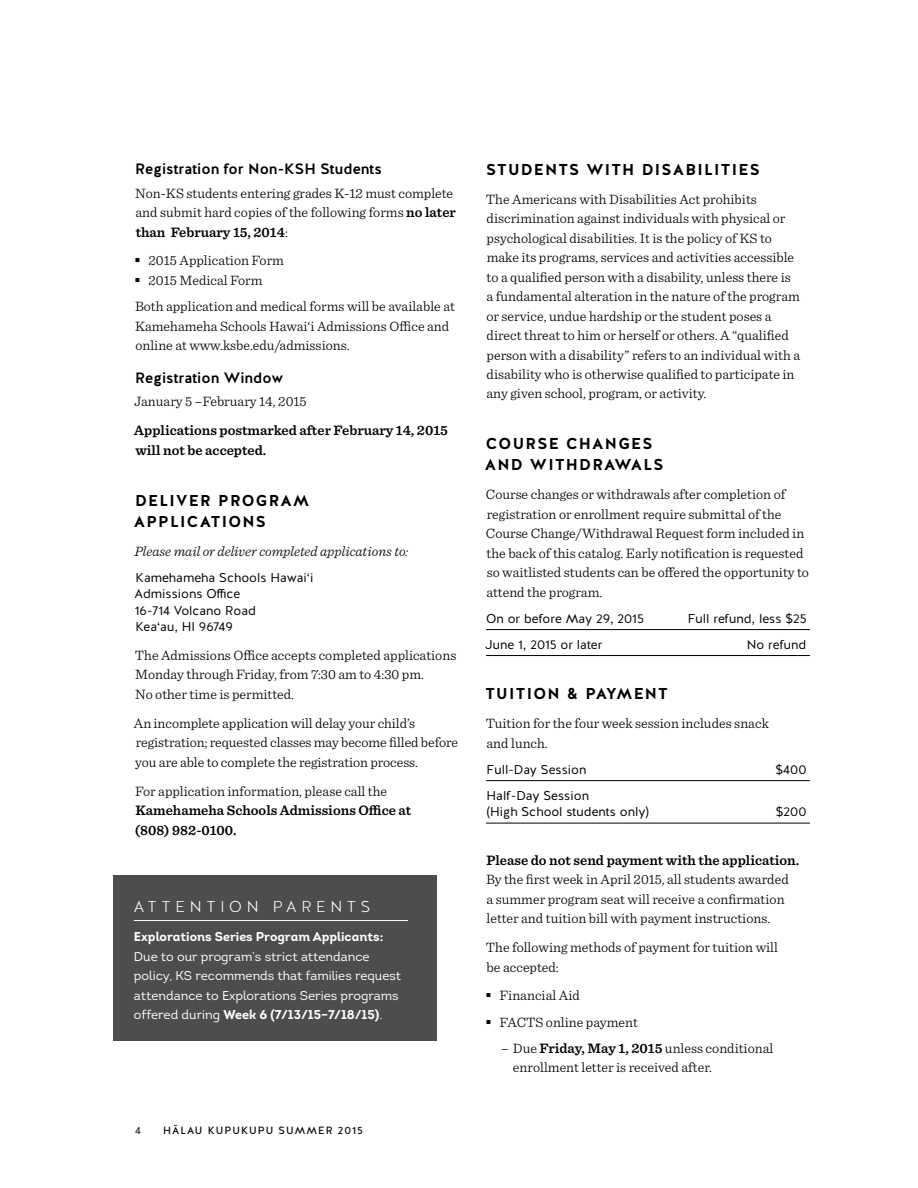
<style>
.page{position:relative;width:918px;height:1188px;background:#fff}
.page>*{position:absolute;margin:0;border:0;box-sizing:border-box;transform-origin:0 0}
.t1{font:700 15.75px/21px "Halis GR";letter-spacing:.08em;color:#000}
.t2{font:300 15.75px "Halis GR";letter-spacing:.3em;color:#fff}
.t3{font:500 15px "Halis GR";color:#000}
.t4{font:300 14.25px/19.5px "Sentinel";color:#000}
.t5{font:600 14.25px/19.5px "Sentinel";color:#000}
.t6{font:italic 300 14.25px "Sentinel";color:#000}
.t7{font:12.75px/16.5px "Halis GR";color:#000}
.t8{font:12.75px/19.5px "Intro";color:#fff}
.t9{font:12.75px "Intro Bold Alt";color:#fff}
.t10{font:10.5px "Halis GR";letter-spacing:.1em;color:#000}
.t11{font:10.5px "Halis GR";color:#000}
.s1{font-weight:600}
.s2{font-weight:700}
</style>
<div class="page">
<hr style="left:486px;top:629px;width:324px;height:1px;background:#000">
<hr style="left:486px;top:655px;width:324px;height:1px;background:#000">
<hr style="left:486px;top:780px;width:324px;height:1px;background:#000">
<hr style="left:486px;top:823px;width:324px;height:1px;background:#000">
<div style="left:113px;top:875px;width:324px;height:166px;background:#4d4d4f"></div>
<hr style="left:134px;top:920px;width:274px;height:1px;background:#fff">
<p class="t3" style="left:135px;top:159px;width:248px">Registration for Non-KSH Students</p>
<p class="t4" style="left:135px;top:182px;width:322px">Non-KS students entering grades K-12 must complete and submit hard copies of the following forms <span class="s1">no later than February 15, 2014</span>:</p>
<p class="t4" style="left:134px;top:250px;width:151px">▪ 2015 Application Form</p>
<p class="t4" style="left:134px;top:266px;width:322px;line-height:26.2px">▪ 2015 Medical Form<br>Both application and medical forms will be available at</p>
<p class="t4" style="left:135px;top:315px;width:316px">Kamehameha Schools Hawai‘i Admissions Office and online at www.ksbe.edu/admissions.</p>
<p class="t3" style="left:135px;top:368px;width:150px">Registration Window</p>
<p class="t4" style="left:134px;top:391px;width:174px">January 5 –February 14, 2015</p>
<p class="t5" style="left:134px;top:420px;width:315px">Applications postmarked after February 14, 2015 will not be accepted.</p>
<p class="t1" style="left:134px;top:490px;width:177px">DELIVER PROGRAM<br>APPLICATIONS</p>
<p class="t6" style="left:134px;top:540px;width:275px">Please mail or deliver completed applications to:</p>
<p class="t7" style="left:134px;top:569px;width:180px">Kamehameha Schools Hawai‘i<br>Admissions Office<br>16-714 Volcano Road<br>Kea‘au, HI 96749</p>
<p class="t4" style="left:135px;top:645px;width:323px">The Admissions Office accepts completed applications<br>Monday through Friday, from 7:30 am to 4:30 pm.<br>No other time is permitted.</p>
<p class="t4" style="left:134px;top:712px;width:326px">An incomplete application will delay your child’s registration; requested classes may become filled before you are able to complete the registration process.</p>
<p class="t4" style="left:135px;top:780px;width:254px">For application information, please call the</p>
<p class="t5" style="left:135px;top:800px;width:278px">Kamehameha Schools Admissions Office at (808) 982-0100.</p>
<p class="t2" style="left:134px;top:897px;width:238px">ATTENTION PARENTS</p>
<p class="t9" style="left:134px;top:929px;width:251px">Explorations Series Program Applicants:</p>
<p class="t8" style="left:134px;top:947px;width:269px">Due to our program’s strict attendance policy, KS recommends that families request attendance to Explorations Series programs offered during <span class="s2">Week 6 (7/13/15–7/18/15)</span>.</p>
<p class="t11" style="left:135px;top:1124px;width:7px">4</p>
<p class="t10" style="left:163px;top:1124px;width:201px">HĀLAU KUPUKUPU SUMMER 2015</p>
<p class="t1" style="left:486px;top:159px;width:275px">STUDENTS WITH DISABILITIES</p>
<p class="t4" style="left:486px;top:188px;width:316px">The Americans with Disabilities Act prohibits discrimination against individuals with physical or psychological disabilities. It is the policy of KS to make its programs, services and activities accessible to a qualified person with a disability, unless there is a fundamental alteration in the nature of the program or service, undue hardship or the student poses a direct threat to him or herself or others. A “qualified person with a disability” refers to an individual with a disability who is otherwise qualified to participate in any given school, program, or activity.</p>
<p class="t1" style="left:485px;top:434px;width:180px">COURSE CHANGES<br>AND WITHDRAWALS</p>
<p class="t4" style="left:486px;top:484px;width:324px">Course changes or withdrawals after completion of registration or enrollment require submittal of the Course Change/Withdrawal Request form included in the back of this catalog. Early notification is requested so waitlisted students can be offered the opportunity to attend the program.</p>
<p class="t7" style="left:486px;top:610px;width:159px">On or before May 29, 2015</p>
<p class="t7" style="left:688px;top:610px;width:121px">Full refund, less $25</p>
<p class="t7" style="left:485px;top:636px;width:119px">June 1, 2015 or later</p>
<p class="t7" style="left:747px;top:636px;width:61px">No refund</p>
<p class="t1" style="left:485px;top:684px;width:184px">TUITION &amp; PAYMENT</p>
<p class="t4" style="left:486px;top:713px;width:285px">Tuition for the four week session includes snack and lunch.</p>
<p class="t7" style="left:487px;top:761px;width:102px">Full-Day Session</p>
<p class="t7" style="left:775px;top:761px;width:33px">$400</p>
<p class="t7" style="left:487px;top:787px;width:164px">Half-Day Session<br>(High School students only)</p>
<p class="t7" style="left:776px;top:804px;width:32px">$200</p>
<p class="t5" style="left:486px;top:849px;width:314px">Please do not send payment with the application.</p>
<p class="t4" style="left:486px;top:869px;width:304px">By the first week in April 2015, all students awarded a summer program seat will receive a confirmation letter and tuition bill with payment instructions.</p>
<p class="t4" style="left:486px;top:937px;width:294px">The following methods of payment for tuition will be accepted:</p>
<p class="t4" style="left:485px;top:985px;width:96px">▪ Financial Aid</p>
<p class="t4" style="left:485px;top:1011px;width:154px">▪ FACTS online payment</p>
<p class="t4" style="left:513px;top:1038px;width:262px;text-indent:-12px">– Due <span class="s1">Friday, May 1, 2015</span> unless conditional enrollment letter is received after.</p>
</div>
